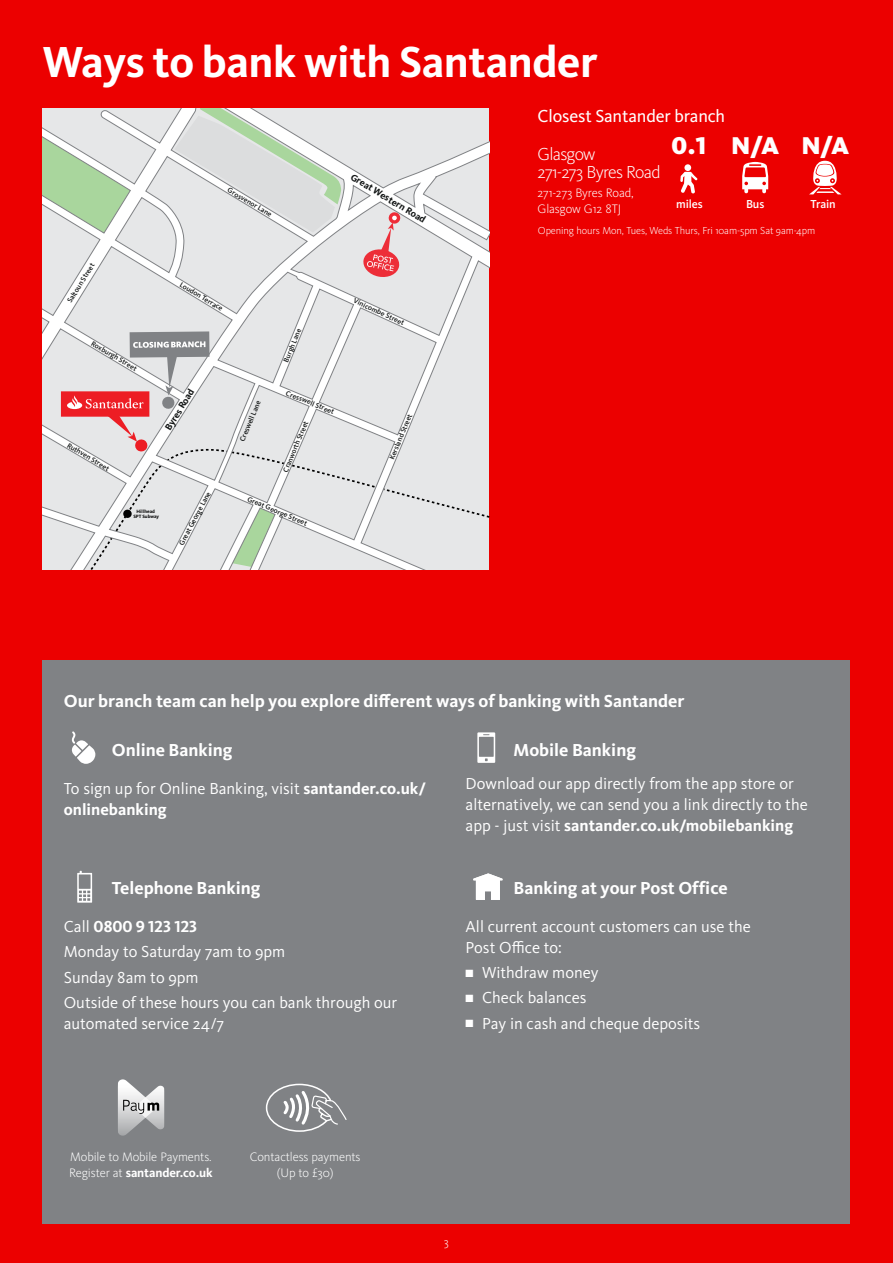
<style>
.page{position:relative;width:893px;height:1263px;background:#ec0000}
.page>*{position:absolute;margin:0;border:0;box-sizing:border-box;transform-origin:0 0}
.t1{font:700 45px "Kievit OT";letter-spacing:-.01em;color:#fff}
.t2{font:900 25.2px "Kievit OT";color:#fff}
.t3{font:700 18px "Kievit OT";color:#fff}
.t4{font:300 18px/18px "Kievit OT";letter-spacing:-.04em;color:#fff}
.t5{font:18px "Kievit OT";letter-spacing:-.01em;color:#fff}
.t6{font:16.5px/21px "Kievit OT";color:#fff}
.t7{font:300 12.75px/15.3px "Kievit OT";letter-spacing:-.01em;color:#fff}
.t8{font:500 12px "Kievit OT";letter-spacing:-.01em;color:#fff}
.t9{font:300 12px "Kievit OT";color:#fff}
.t10{font:300 10.5px "Kievit OT";letter-spacing:-.01em;color:#fff}
.t11{font:700 9.75px "Kievit OT";color:#121515}
.t12{font:500 7.5px "Kievit OT";color:#121515}
.t13{font:500 7.35px "Kievit OT";color:#121515}
.t14{font:700 4.8px/5.1px "Kievit OT";color:#000;text-align:center}
.s1{font-weight:700}
</style>
<div class="page">
<svg style="left:43px;top:109px;width:446px;height:461px"></svg>
<svg style="left:174px;top:109px;width:167px;height:124px"></svg>
<svg style="left:123px;top:509px;width:9px;height:9px"></svg>
<svg style="left:61px;top:331px;width:148px;height:121px"></svg>
<svg style="left:362px;top:212px;width:39px;height:66px"></svg>
<div style="left:43px;top:660px;width:807px;height:564px;background:#808285"></div>
<svg style="left:473px;top:873px;width:29px;height:27px"></svg>
<svg style="left:477px;top:732px;width:18px;height:31px"></svg>
<svg style="left:72px;top:731px;width:23px;height:33px"></svg>
<svg style="left:77px;top:871px;width:15px;height:32px"></svg>
<svg style="left:680px;top:172px;width:17px;height:22px"></svg>
<div style="left:684px;top:164px;width:7px;height:7px;background:#fff;border-radius:50%"></div>
<svg style="left:742px;top:162px;width:26px;height:32px"></svg>
<svg style="left:809px;top:161px;width:32px;height:33px"></svg>
<svg style="left:118px;top:1079px;width:46px;height:57px"></svg>
<svg style="left:265px;top:1083px;width:82px;height:49px"></svg>
<h1 class="t1" style="left:43px;top:35px;width:556px">Ways to bank with Santander</h1>
<p class="t13" style="left:230px;top:186px;width:52px;rotate:31deg">Grosvenor Lane</p>
<p class="t11" style="left:354px;top:171px;width:87px;rotate:31deg">Great Western Road</p>
<p class="t12" style="left:65px;top:300px;width:46px;rotate:-58deg">Saltoun Street</p>
<p class="t13" style="left:94px;top:339px;width:53px;rotate:31deg">Roxburgh Street</p>
<p class="t13" style="left:70px;top:441px;width:49px;rotate:31deg">Ruthven Street</p>
<p class="t13" style="left:183px;top:280px;width:50px;rotate:31deg">Loudon Terrace</p>
<p class="t11" style="left:162px;top:426px;width:49px;rotate:-58deg">Byres Road</p>
<p class="t14" style="left:133px;top:508px;width:27px">Hillhead<br>SPT Subway</p>
<p class="t12" style="left:177px;top:542px;width:61px;rotate:-62deg">Great George Lane</p>
<p class="t12" style="left:238px;top:439px;width:45px;rotate:-67deg">Creswell Lane</p>
<p class="t12" style="left:282px;top:360px;width:37px;rotate:-67deg">Burgh Lane</p>
<p class="t13" style="left:288px;top:389px;width:53px;rotate:22deg">Cresswell Street</p>
<p class="t12" style="left:281px;top:470px;width:56px;rotate:-67deg">Cranworth Street</p>
<p class="t13" style="left:249px;top:495px;width:66px;rotate:23deg">Great George Street</p>
<p class="t13" style="left:356px;top:296px;width:57px;rotate:25deg">Vinicombe Street</p>
<p class="t12" style="left:387px;top:457px;width:50px;rotate:-67deg">Kersland Street</p>
<p class="t5" style="left:538px;top:106px;width:189px">Closest Santander branch</p>
<h2 class="t2" style="left:731px;top:131px;width:120px">N/A N/A</h2>
<h2 class="t2" style="left:672px;top:130px;width:36px">0.1</h2>
<p class="t4" style="left:538px;top:145px;width:125px">Glasgow<br>271-273 Byres Road</p>
<p class="t7" style="left:538px;top:186px;width:98px">271-273 Byres Road,<br>Glasgow G12 8TJ</p>
<p class="t8" style="left:676px;top:197px;width:28px">miles</p>
<p class="t10" style="left:538px;top:225px;width:279px">Opening hours Mon, Tues, Weds Thurs, Fri 10am-5pm Sat 9am-4pm</p>
<p class="t8" style="left:811px;top:197px;width:27px">Train</p>
<p class="t8" style="left:746px;top:197px;width:20px">Bus</p>
<p class="t3" style="left:64px;top:690px;width:622px">Our branch team can help you explore different ways of banking with Santander</p>
<p class="t3" style="left:112px;top:739px;width:122px">Online Banking</p>
<p class="t6" style="left:64px;top:778px;width:363px">To sign up for Online Banking, visit <span class="s1">santander.co.uk/ onlinebanking</span></p>
<p class="t3" style="left:112px;top:878px;width:150px">Telephone Banking</p>
<p class="t6" style="left:64px;top:914px;width:335px;line-height:25.2px">Call <span class="s1">0800 9 123 123<br></span>Monday to Saturday 7am to 9pm<br>Sunday 8am to 9pm<br>Outside of these hours you can bank through our</p>
<p class="t6" style="left:64px;top:1013px;width:162px">automated service 24/7</p>
<p class="t3" style="left:514px;top:739px;width:124px">Mobile Banking</p>
<p class="t6" style="left:466px;top:773px;width:344px">Download our app directly from the app store or alternatively, we can send you a link directly to the app - just visit <span class="s1">santander.co.uk/mobilebanking</span></p>
<p class="t3" style="left:514px;top:877px;width:216px">Banking at your Post Office</p>
<p class="t6" style="left:466px;top:916px;width:287px">All current account customers can use the<br>Post Office to:</p>
<p class="t6" style="left:466px;top:962px;width:135px">■ Withdraw money</p>
<p class="t6" style="left:466px;top:988px;width:122px">■ Check balances</p>
<p class="t6" style="left:466px;top:1013px;width:236px">■ Pay in cash and cheque deposits</p>
<p class="t7" style="left:69px;top:1149px;width:145px">Mobile to Mobile Payments.<br>Register at <span class="s1">santander.co.uk</span></p>
<p class="t7" style="left:250px;top:1149px;width:112px;text-align:center">Contactless payments (Up to £30)</p>
<p class="t9" style="left:444px;top:1235px;width:7px">3</p>
</div>
